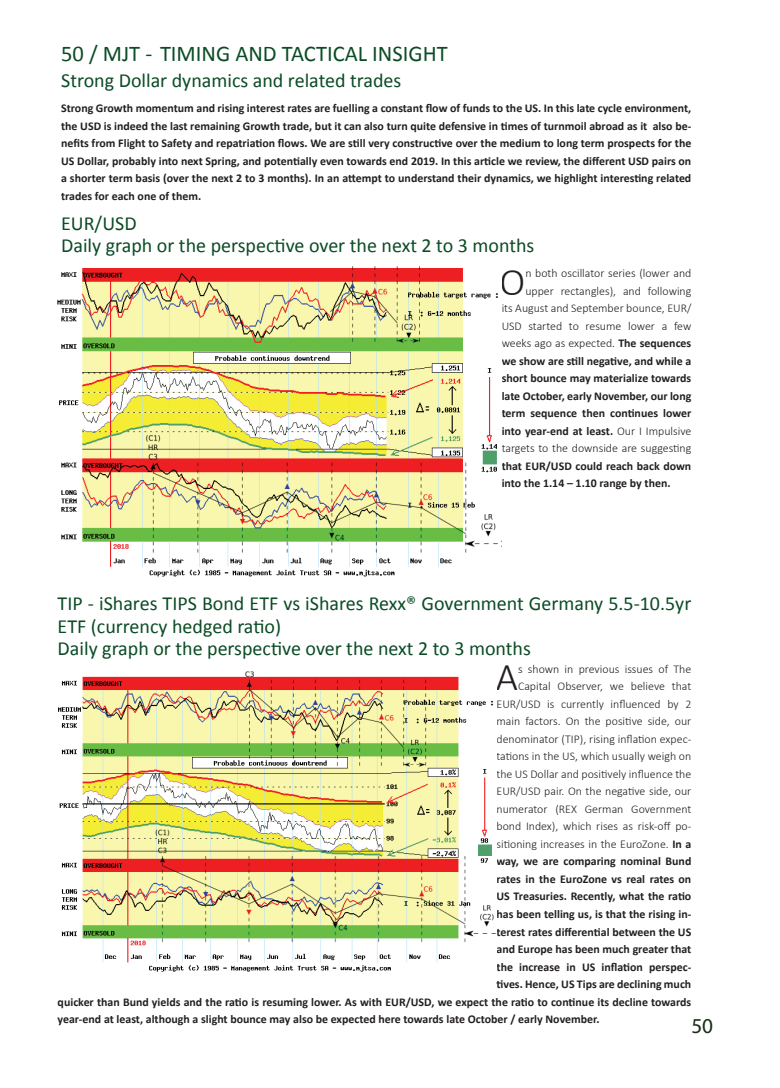
<style>
.page{position:relative;width:780px;height:1088px;background:#fff}
.page>*{position:absolute;margin:0;border:0;box-sizing:border-box;transform-origin:0 0}
.t1{font:300 39.5px "Calibri";color:#231f20}
.t2{font:22.5px "Calibri";color:#0b4c25}
.t3{font:21.25px "Myriad Pro";color:#162c15}
.t4{font:20px/22.5px "Calibri";color:#0b4c25}
.t5{font:700 11.88px/17.5px "Calibri";color:#231f20;text-align:justify}
.t6{font:300 11.88px/17.5px "Calibri";color:#231f20;text-align:right}
.s1{font-weight:700}
</style>
<div class="page">
<img style="left:57px;top:266px;width:441px;height:311px">
<img style="left:58px;top:671px;width:438px;height:301px">
<h2 class="t2" style="left:61px;top:38px;width:388px">50 / MJT - TIMING AND TACTICAL INSIGHT</h2>
<h3 class="t4" style="left:61px;top:69px;width:341px">Strong Dollar dynamics and related trades</h3>
<p class="t5" style="left:61px;top:99px;width:631px">Strong Growth momentum and rising interest rates are fuelling a constant flow of funds to the US. In this late cycle environment, the USD is indeed the last remaining Growth trade, but it can also turn quite defensive in times of turnmoil abroad as it also be&shy;nefits from Flight to Safety and repatriation flows. We are still very constructive over the medium to long term prospects for the US Dollar, probably into next Spring, and potentially even towards end 2019. In this article we review, the different USD pairs on a shorter term basis (over the next 2 to 3 months). In an attempt to understand their dynamics, we highlight interesting related trades for each one of them.</p>
<h3 class="t4" style="left:61px;top:211px;width:475px">EUR/USD<br>Daily graph or the perspective over the next 2 to 3 months</h3>
<h1 class="t1" style="left:499px;top:257px;width:27px">O</h1>
<p class="t6" style="left:501px;top:264px;width:191px">n both oscillator series (lower and upper rectangles), and following<br>its August and September bounce, EUR/ USD started to resume lower a few weeks ago as expected. <span class="s1">The sequences we show are still negative, and while a short bounce may materialize towards late October, early November, our long term sequence then continues lower into year-end at least.</span> Our I Impulsive targets to the downside are suggesting</p>
<p class="t5" style="left:501px;top:456px;width:191px">that EUR/USD could reach back down into the 1.14 – 1.10 range by then.</p>
<h3 class="t4" style="left:58px;top:592px;width:635px">TIP - iShares TIPS Bond ETF vs iShares Rexx® Government Germany 5.5-10.5yr<br>ETF (currency hedged ratio)<br>Daily graph or the perspective over the next 2 to 3 months</h3>
<h1 class="t1" style="left:495px;top:653px;width:24px">A</h1>
<p class="t6" style="left:518px;top:660px;width:175px">s shown in previous issues of The</p>
<p class="t6" style="left:518px;top:677px;width:175px">Capital Observer, we believe that</p>
<p class="t6" style="left:496px;top:695px;width:196px">EUR/USD is currently influenced by 2</p>
<p class="t6" style="left:496px;top:712px;width:196px">main factors. On the positive side, our</p>
<p class="t6" style="left:496px;top:730px;width:196px">denominator (TIP), rising inflation expec-</p>
<p class="t6" style="left:496px;top:747px;width:196px">tations in the US, which usually weigh on</p>
<p class="t6" style="left:496px;top:765px;width:196px">the US Dollar and positively influence the</p>
<p class="t6" style="left:496px;top:782px;width:196px">EUR/USD pair. On the negative side, our</p>
<p class="t6" style="left:496px;top:800px;width:196px">numerator (REX German Government</p>
<p class="t6" style="left:496px;top:818px;width:196px">bond Index), which rises as risk-off po-</p>
<p class="t6" style="left:496px;top:835px;width:196px">sitioning increases in the EuroZone. <span class="s1">In a</span></p>
<p class="t5" style="left:496px;top:852px;width:196px">way, we are comparing nominal Bund</p>
<p class="t5" style="left:496px;top:870px;width:196px">rates in the EuroZone vs real rates on</p>
<p class="t5" style="left:496px;top:887px;width:196px">US Treasuries. Recently, what the ratio</p>
<p class="t5" style="left:496px;top:905px;width:196px">has been telling us, is that the rising in-</p>
<p class="t5" style="left:496px;top:922px;width:196px">terest rates differential between the US</p>
<p class="t5" style="left:496px;top:940px;width:196px">and Europe has been much greater that</p>
<p class="t5" style="left:496px;top:957px;width:196px">the increase in US inflation perspec-</p>
<p class="t5" style="left:496px;top:975px;width:196px">tives. Hence, US Tips are declining much</p>
<p class="t5" style="left:58px;top:992px;width:635px">quicker than Bund yields and the ratio is resuming lower. As with EUR/USD, we expect the ratio to continue its decline towards</p>
<p class="t5" style="left:58px;top:1010px;width:543px">year-end at least, although a slight bounce may also be expected here towards late October / early November.</p>
<h3 class="t3" style="left:691px;top:1013px;width:23px">50</h3>
</div>
